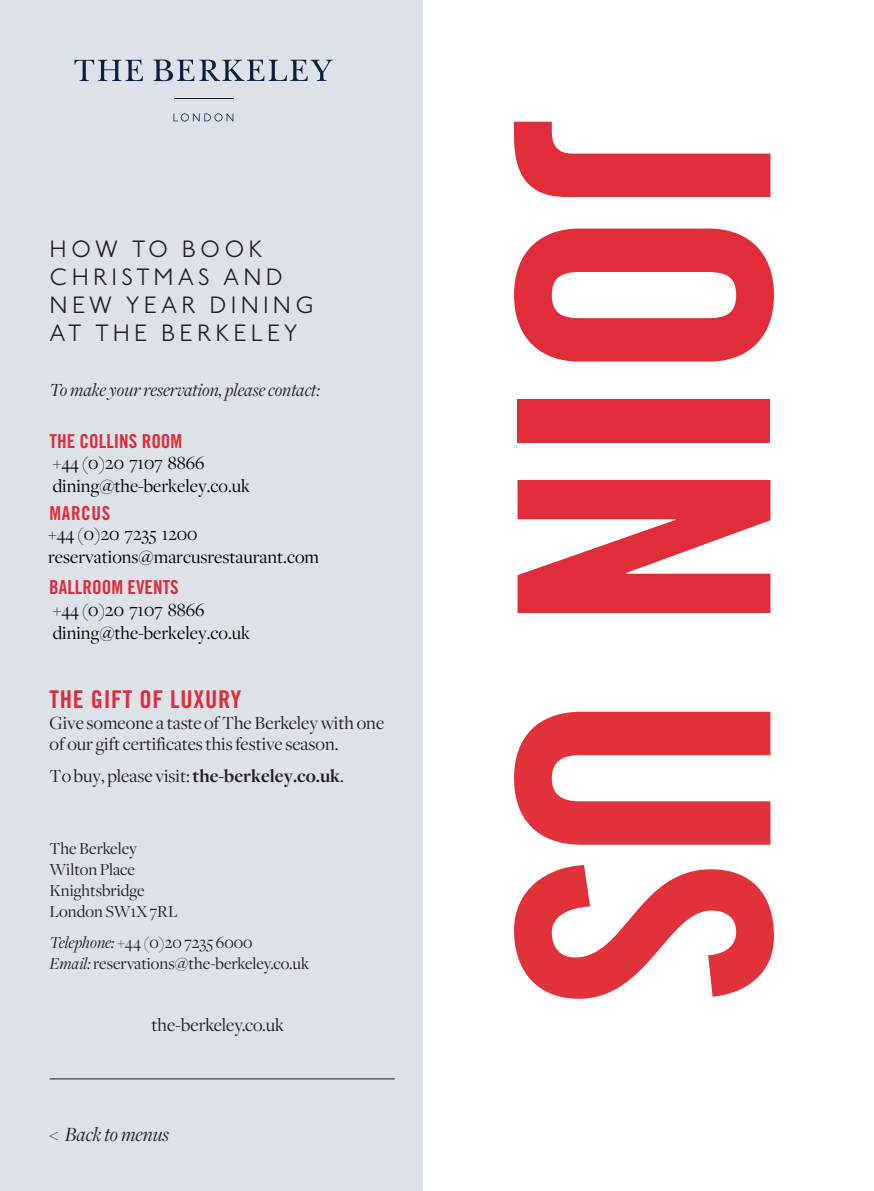
<style>
.page{position:relative;width:874px;height:1191px;background:#fff}
.page>*{position:absolute;margin:0;border:0;box-sizing:border-box;transform-origin:0 0}
.t1{font:350px "Trade Gothic Bold Cond Twenty";letter-spacing:-.03em;color:#e02d39}
.t2{font:300 24.5px "Johnston ITC Std";letter-spacing:.165em;color:#231f20}
.t3{font:24.5px "Trade Gothic Bold Cond Twenty";letter-spacing:.03em;color:#de2c38}
.t4{font:italic 21px "Freight Display";color:#231f20}
.t5{font:19.25px/21px "Freight Display";color:#231f20}
.t6{font:19.25px/23.1px "Freight Display";color:#000}
.t7{font:italic 19.25px "Freight Display";color:#231f20}
.t8{font:19.25px "Trade Gothic Bold Cond Twenty";color:#de2c38}
.t9{font:17.5px/21px "Freight Display";color:#231f20}
.s1{font-weight:700}
.s2{font-style:italic}
.s3{color:#e1323b}
</style>
<div class="page">
<div style="left:0;top:0;width:422px;height:1191px;background:#dce1ea"></div>
<svg style="left:153px;top:60px;width:179px;height:21px"></svg>
<svg style="left:74px;top:60px;width:69px;height:21px"></svg>
<hr style="left:174px;top:98px;width:59px;height:1px;background:#0b213f">
<svg style="left:173px;top:113px;width:60px;height:8px"></svg>
<hr style="left:50px;top:1078px;width:344px;height:1px;background:#231f20">
<p class="t2" style="left:50px;top:234px;width:214px">HOW TO BOOK</p>
<p class="t2" style="left:50px;top:262px;width:235px">CHRISTMAS AND</p>
<p class="t2" style="left:50px;top:290px;width:265px">NEW YEAR DINING</p>
<p class="t2" style="left:50px;top:318px;width:249px">AT THE BERKELEY</p>
<p class="t7" style="left:50px;top:379px;width:272px">To make your reservation, please contact:</p>
<p class="t8" style="left:50px;top:429px;width:134px">THE COLLINS ROOM</p>
<p class="t6" style="left:53px;top:452px;width:199px">+44 (0)20 7107 8866 dining@the-berkeley.co.uk</p>
<p class="t6" style="left:48px;top:523px;width:272px">+44 (0)20 7235 1200 reservations@marcusrestaurant.com</p>
<p class="t6" style="left:53px;top:598px;width:199px">+44 (0)20 7107 8866 dining@the-berkeley.co.uk</p>
<p class="t8" style="left:49px;top:501px;width:62px">MARCUS</p>
<p class="t8" style="left:49px;top:575px;width:131px">BALLROOM EVENTS</p>
<p class="t3" style="left:50px;top:684px;width:193px">THE GIFT OF LUXURY</p>
<p class="t5" style="left:50px;top:713px;width:336px">Give someone a taste of The Berkeley with one of our gift certificates this festive season.</p>
<p class="t5" style="left:50px;top:765px;width:296px">To buy, please visit: <span class="s1">the-berkeley.co.uk</span>.</p>
<p class="t9" style="left:50px;top:838px;width:129px">The Berkeley<br>Wilton Place<br>Knightsbridge<br>London SW1X 7RL</p>
<p class="t9" style="left:50px;top:932px;width:261px"><span class="s2">Telephone:</span> +44 (0)20 7235 6000<br><span class="s2">Email:</span> reservations@the-berkeley.co.uk</p>
<p class="t5" style="left:151px;top:1015px;width:134px">the-berkeley.co.uk</p>
<p class="t4" style="left:50px;top:1123px;width:121px">&lt; Back to menus</p>
<p class="t1" style="left:854px;top:121px;width:891px;rotate:90deg">JOIN <span class="s3">US</span></p>
</div>
